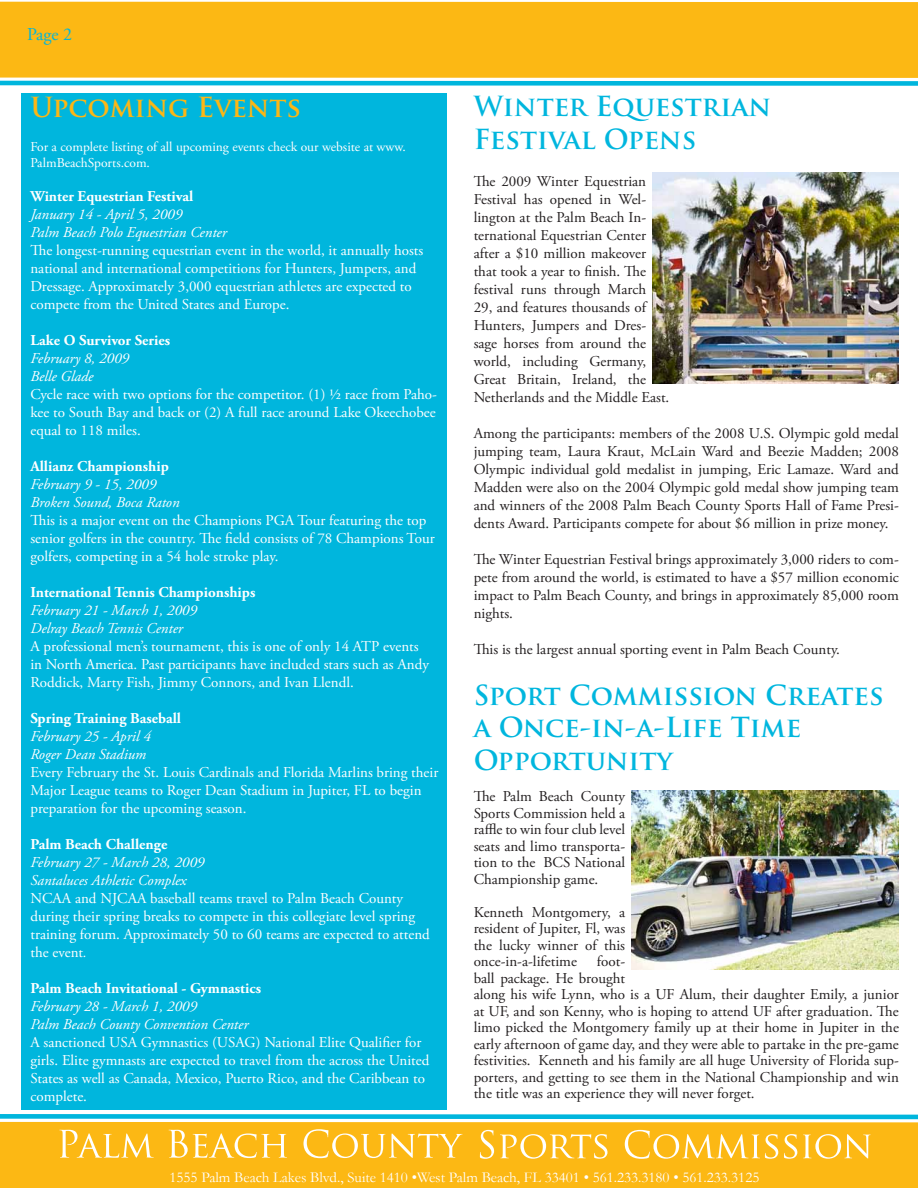
<style>
.page{position:relative;width:918px;height:1188px;background:#fff}
.page>*{position:absolute;margin:0;border:0;box-sizing:border-box;transform-origin:0 0}
.t1{font:700 27px/32.4px "Trajan Pro";color:#00b6de}
.t2{font:700 27px "Trajan Pro";color:#fcb615}
.t3{font:18px "Adobe Garamond Pro";color:#03b5d9}
.t4{font:15px/18px "Adobe Garamond Pro";color:#231f20;text-align:justify}
.t5{font:15px/18px "Adobe Garamond Pro";color:#fff}
.t6{font:italic 15px "Adobe Garamond Pro";color:#fff}
.t7{font:700 15px "Adobe Garamond Pro";color:#fff}
.t8{font:15px "Garamond";color:#fff}
.t9{font:13.5px/16.2px "Adobe Garamond Pro";color:#fff}
.s1{font-style:italic}
</style>
<div class="page">
<svg style="left:0;top:1px;width:918px;height:85px;background:#eebb2b"></svg>
<svg style="left:0;top:1114px;width:918px;height:74px;background:#e5bc35"></svg>
<svg style="left:59px;top:1130px;width:95px;height:28px;background:#fcc645"></svg>
<svg style="left:169px;top:1130px;width:118px;height:28px;background:#fcc747"></svg>
<svg style="left:304px;top:1129px;width:159px;height:29px;background:#fcc43e"></svg>
<svg style="left:480px;top:1130px;width:14px;height:29px"></svg>
<svg style="left:500px;top:1134px;width:107px;height:25px;background:#fcc94c"></svg>
<svg style="left:625px;top:1130px;width:153px;height:29px;background:#fcc643"></svg>
<svg style="left:784px;top:1134px;width:13px;height:25px"></svg>
<svg style="left:803px;top:1134px;width:68px;height:25px"></svg>
<div style="left:21px;top:93px;width:426px;height:1017px;background:#00b6dd"></div>
<img style="left:653px;top:173px;width:246px;height:211px">
<img style="left:632px;top:790px;width:267px;height:179px">
<p class="t3" style="left:27px;top:24px;width:47px">Page 2</p>
<p class="t2" style="left:30px;top:90px;width:272px">Upcoming Events</p>
<p class="t9" style="left:30px;top:139px;width:377px">For a complete listing of all upcoming events check our website at www.<br>PalmBeachSports.com.</p>
<p class="t7" style="left:30px;top:188px;width:164px">Winter Equestrian Festival</p>
<p class="t6" style="left:30px;top:206px;width:153px">January 14 - April 5, 2009</p>
<p class="t6" style="left:30px;top:224px;width:198px">Palm Beach Polo Equestrian Center</p>
<p class="t5" style="left:30px;top:242px;width:394px">The longest-running equestrian event in the world, it annually hosts national and international competitions for Hunters, Jumpers, and Dressage. Approximately 3,000 equestrian athletes are expected to compete from the United States and Europe.</p>
<p class="t7" style="left:30px;top:332px;width:141px">Lake O Survivor Series</p>
<p class="t6" style="left:30px;top:350px;width:100px">February 8, 2009</p>
<p class="t6" style="left:30px;top:368px;width:65px">Belle Glade</p>
<p class="t5" style="left:30px;top:386px;width:408px;text-align:justify">Cycle race with two options for the competitor. (1) ½ race from Paho&shy;kee to South Bay and back or (2) A full race around Lake Okeechobee equal to 118 miles.</p>
<p class="t7" style="left:30px;top:458px;width:140px">Allianz Championship</p>
<p class="t6" style="left:30px;top:476px;width:127px">February 9 - 15, 2009</p>
<p class="t6" style="left:30px;top:494px;width:151px">Broken Sound, Boca Raton</p>
<p class="t5" style="left:30px;top:512px;width:406px">This is a major event on the Champions PGA Tour featuring the top senior golfers in the country. The field consists of 78 Champions Tour golfers, competing in a 54 hole stroke play.</p>
<p class="t7" style="left:30px;top:584px;width:227px">International Tennis Championships</p>
<p class="t6" style="left:30px;top:602px;width:168px">February 21 - March 1, 2009</p>
<p class="t6" style="left:30px;top:620px;width:154px">Delray Beach Tennis Center</p>
<p class="t5" style="left:30px;top:638px;width:400px">A professional men’s tournament, this is one of only 14 ATP events in North America. Past participants have included stars such as Andy<br>Roddick, Marty Fish, Jimmy Connors, and Ivan Llendl.</p>
<p class="t7" style="left:30px;top:710px;width:152px">Spring Training Baseball</p>
<p class="t6" style="left:30px;top:728px;width:122px">February 25 - April 4</p>
<p class="t6" style="left:30px;top:746px;width:117px">Roger Dean Stadium</p>
<p class="t5" style="left:30px;top:764px;width:409px">Every February the St. Louis Cardinals and Florida Marlins bring their<br>Major League teams to Roger Dean Stadium in Jupiter, FL to begin preparation for the upcoming season.</p>
<p class="t7" style="left:30px;top:836px;width:138px">Palm Beach Challenge</p>
<p class="t6" style="left:30px;top:854px;width:175px">February 27 - March 28, 2009</p>
<p class="t6" style="left:30px;top:872px;width:158px">Santaluces Athletic Complex</p>
<p class="t5" style="left:30px;top:890px;width:401px">NCAA and NJCAA baseball teams travel to Palm Beach County during their spring breaks to compete in this collegiate level spring training forum. Approximately 50 to 60 teams are expected to attend the event<span class="s1">.</span></p>
<p class="t7" style="left:30px;top:980px;width:232px">Palm Beach Invitational - Gymnastics</p>
<p class="t6" style="left:30px;top:998px;width:168px">February 28 - March 1, 2009</p>
<p class="t6" style="left:30px;top:1016px;width:220px">Palm Beach County Convention Center</p>
<p class="t5" style="left:30px;top:1034px;width:400px">A sanctioned USA Gymnastics (USAG) National Elite Qualifier for girls. Elite gymnasts are expected to travel from the across the United States as well as Canada, Mexico, Puerto Rico, and the Caribbean to complete.</p>
<p class="t1" style="left:474px;top:91px;width:299px">Winter Equestrian</p>
<p class="t1" style="left:474px;top:123px;width:224px">Festival Opens</p>
<p class="t4" style="left:474px;top:173px;width:197px;text-align:left">The 2009 Winter Equestrian<br>Festival has opened in Wel&shy;lington at the Palm Beach In&shy;ternational Equestrian Center after a $10 million makeover that took a year to finish. The festival runs through March<br>29, and features thousands of<br>Hunters, Jumpers and Dres&shy;sage horses from around the world, including Germany,<br>Great Britain, Ireland, the<br>Netherlands and the Middle East.</p>
<p class="t4" style="left:474px;top:425px;width:427px">Among the participants: members of the 2008 U.S. Olympic gold medal jumping team, Laura Kraut, McLain Ward and Beezie Madden; 2008<br>Olympic individual gold medalist in jumping, Eric Lamaze. Ward and Madden were also on the 2004 Olympic gold medal show jumping team and winners of the 2008 Palm Beach County Sports Hall of Fame Presi&shy;dents Award. Participants compete for about $6 million in prize money.</p>
<p class="t4" style="left:474px;top:551px;width:427px">The Winter Equestrian Festival brings approximately 3,000 riders to com&shy;pete from around the world, is estimated to have a $57 million economic impact to Palm Beach County, and brings in approximately 85,000 room nights.</p>
<p class="t4" style="left:474px;top:641px;width:368px">This is the largest annual sporting event in Palm Beach County.</p>
<p class="t1" style="left:474px;top:679px;width:411px">Sport Commission Creates a Once-in-a-Life Time</p>
<p class="t1" style="left:474px;top:744px;width:201px">Opportunity</p>
<p class="t4" style="left:474px;top:789px;width:153px;line-height:16.5px">The Palm Beach County Sports Commission held a raffle to win four club level seats and limo transporta&shy;tion to the BCS National Championship game.</p>
<p class="t4" style="left:474px;top:904px;width:153px;line-height:16.5px">Kenneth Montgomery, a resident of Jupiter, Fl, was the lucky winner of this once-in-a-lifetime</p>
<p class="t4" style="left:474px;top:954px;width:427px;line-height:16.5px;text-align:left;text-indent:123px">foot-<br>ball package. He brought<br>along his wife Lynn, who is a UF Alum, their daughter Emily, a junior at UF, and son Kenny, who is hoping to attend UF after graduation. The limo picked the Montgomery family up at their home in Jupiter in the early afternoon of game day, and they were able to partake in the pre-game festivities. Kenneth and his family are all huge University of Florida sup&shy;porters, and getting to see them in the National Championship and win the title was an experience they will never forget.</p>
<p class="t8" style="left:170px;top:1167px;width:591px">1555 Palm Beach Lakes Blvd., Suite 1410 •West Palm Beach, FL 33401 • 561.233.3180 • 561.233.3125</p>
</div>
